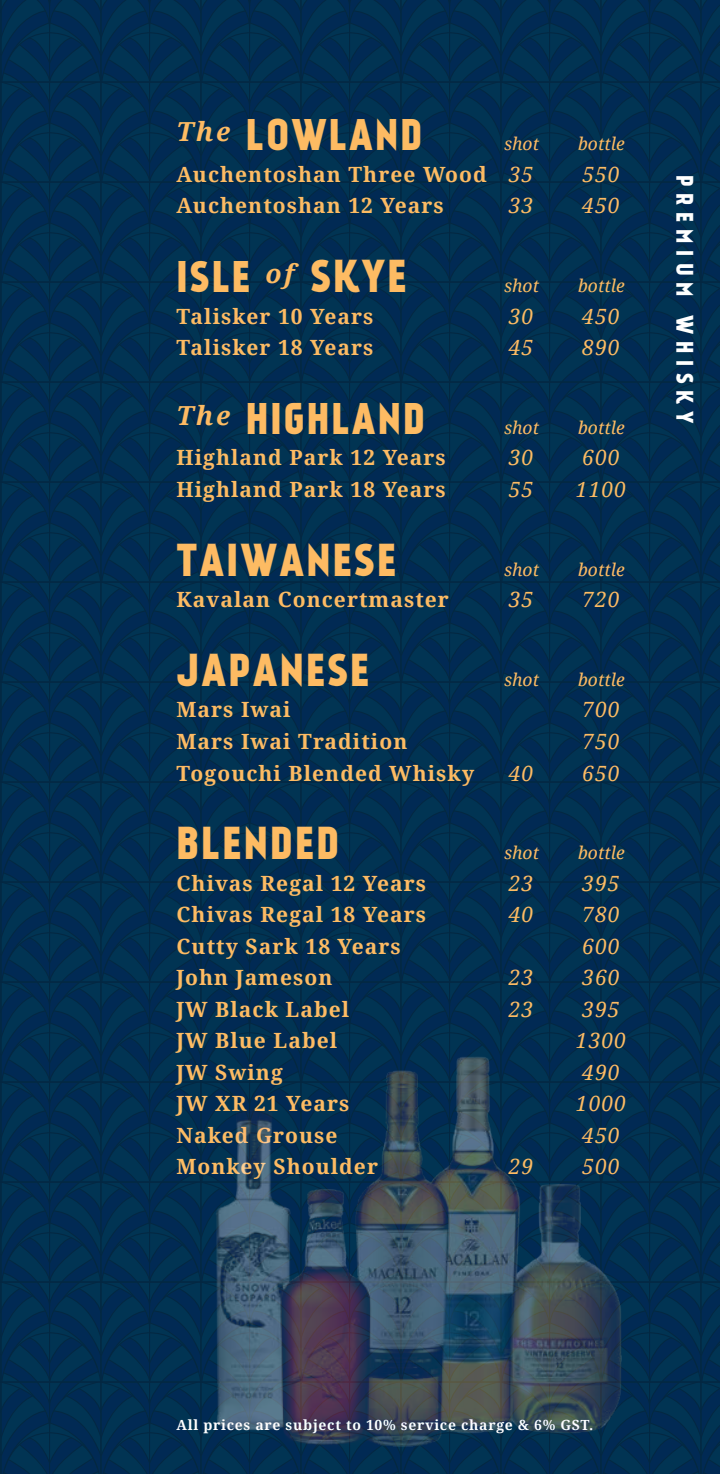
<style>
.page{position:relative;width:720px;height:1474px;background:#fff}
.page>*{position:absolute;margin:0;border:0;box-sizing:border-box;transform-origin:0 0}
.t1{font:43.75px "Kankin";letter-spacing:.05em;color:#fdbb63}
.t2{font:42px "Kankin";letter-spacing:.05em;color:#fdbb63}
.t3{font:22.75px "Kankin";letter-spacing:.3em;color:#fff}
.t4{font:700 21px "Droid Serif";letter-spacing:.05em;color:#fdbb63}
.t5{font:italic 21px "Droid Serif";letter-spacing:.05em;color:#fdbb63}
.t6{font:italic 17.5px "Droid Serif";color:#fdbb63}
.t7{font:700 14px "Droid Serif";letter-spacing:.05em;color:#fff}
.s1{font-weight:400;font-style:italic}
.s2{font-size:43.75px}
</style>
<div class="page">
<div style="left:0;top:0;width:719px;height:1473px;background:linear-gradient(to right,#012e51,#012e51)"></div>
<img style="left:121px;top:1045px;width:550px;height:428px">
<h2 class="t2" style="left:176px;top:109px;width:247px"><sup>The</sup> LOWLAND</h2>
<p class="t6" style="left:504px;top:132px;width:37px">shot</p>
<p class="t6" style="left:578px;top:132px;width:48px">bottle</p>
<p class="t4" style="left:176px;top:159px;width:358px">Auchentoshan Three Wood <span class="s1">35</span></p>
<p class="t5" style="left:582px;top:160px;width:39px">550</p>
<p class="t4" style="left:176px;top:191px;width:268px">Auchentoshan 12 Years</p>
<p class="t5" style="left:508px;top:191px;width:26px">33</p>
<p class="t5" style="left:582px;top:191px;width:39px">450</p>
<h2 class="t2" style="left:176px;top:251px;width:232px">ISLE <sup>of</sup> <span class="s2">SKYE</span></h2>
<p class="t6" style="left:504px;top:274px;width:37px">shot</p>
<p class="t6" style="left:578px;top:274px;width:48px">bottle</p>
<p class="t4" style="left:176px;top:301px;width:198px">Talisker 10 Years</p>
<p class="t5" style="left:508px;top:301px;width:26px">30</p>
<p class="t5" style="left:582px;top:301px;width:39px">450</p>
<p class="t4" style="left:176px;top:333px;width:198px">Talisker 18 Years</p>
<p class="t5" style="left:508px;top:333px;width:26px">45</p>
<p class="t5" style="left:582px;top:333px;width:39px">890</p>
<h2 class="t2" style="left:176px;top:393px;width:250px"><sup>The</sup> HIGHLAND</h2>
<p class="t6" style="left:504px;top:415px;width:37px">shot</p>
<p class="t6" style="left:578px;top:415px;width:48px">bottle</p>
<p class="t4" style="left:176px;top:443px;width:271px">Highland Park 12 Years</p>
<p class="t5" style="left:508px;top:443px;width:26px">30</p>
<p class="t5" style="left:582px;top:443px;width:39px">600</p>
<p class="t4" style="left:176px;top:474px;width:271px">Highland Park 18 Years</p>
<p class="t5" style="left:508px;top:475px;width:26px">55</p>
<p class="t5" style="left:575px;top:475px;width:52px">1100</p>
<h1 class="t1" style="left:176px;top:533px;width:221px">TAIWANESE</h1>
<p class="t6" style="left:504px;top:557px;width:37px">shot</p>
<p class="t6" style="left:578px;top:557px;width:48px">bottle</p>
<p class="t4" style="left:176px;top:585px;width:274px">Kavalan Concertmaster</p>
<p class="t5" style="left:508px;top:585px;width:26px">35</p>
<p class="t5" style="left:582px;top:585px;width:39px">720</p>
<h1 class="t1" style="left:176px;top:643px;width:194px">JAPANESE</h1>
<p class="t6" style="left:504px;top:667px;width:37px">shot</p>
<p class="t6" style="left:578px;top:667px;width:48px">bottle</p>
<p class="t4" style="left:176px;top:695px;width:116px">Mars Iwai</p>
<p class="t5" style="left:582px;top:695px;width:39px">700</p>
<p class="t4" style="left:176px;top:726px;width:232px">Mars Iwai Tradition</p>
<p class="t5" style="left:582px;top:727px;width:39px">750</p>
<p class="t4" style="left:176px;top:758px;width:299px">Togouchi Blended Whisky</p>
<p class="t5" style="left:508px;top:758px;width:26px">40</p>
<p class="t5" style="left:582px;top:758px;width:39px">650</p>
<h1 class="t1" style="left:176px;top:816px;width:164px">BLENDED</h1>
<p class="t6" style="left:504px;top:841px;width:37px">shot</p>
<p class="t6" style="left:578px;top:841px;width:48px">bottle</p>
<p class="t4" style="left:176px;top:868px;width:251px">Chivas Regal 12 Years</p>
<p class="t5" style="left:508px;top:868px;width:26px">23</p>
<p class="t5" style="left:582px;top:868px;width:39px">395</p>
<p class="t4" style="left:176px;top:900px;width:251px">Chivas Regal 18 Years</p>
<p class="t5" style="left:508px;top:900px;width:26px">40</p>
<p class="t5" style="left:582px;top:900px;width:39px">780</p>
<p class="t4" style="left:176px;top:931px;width:226px">Cutty Sark 18 Years</p>
<p class="t5" style="left:582px;top:931px;width:39px">600</p>
<p class="t4" style="left:176px;top:963px;width:157px">John Jameson</p>
<p class="t5" style="left:508px;top:963px;width:26px">23</p>
<p class="t5" style="left:582px;top:963px;width:39px">360</p>
<p class="t4" style="left:176px;top:994px;width:174px">JW Black Label</p>
<p class="t5" style="left:508px;top:994px;width:26px">23</p>
<p class="t5" style="left:582px;top:994px;width:39px">395</p>
<p class="t4" style="left:176px;top:1026px;width:162px">JW Blue Label</p>
<p class="t5" style="left:575px;top:1026px;width:52px">1300</p>
<p class="t4" style="left:176px;top:1057px;width:108px">JW Swing</p>
<p class="t5" style="left:582px;top:1057px;width:39px">490</p>
<p class="t4" style="left:176px;top:1089px;width:174px">JW XR 21 Years</p>
<p class="t5" style="left:575px;top:1089px;width:52px">1000</p>
<p class="t4" style="left:176px;top:1120px;width:162px">Naked Grouse</p>
<p class="t5" style="left:582px;top:1120px;width:39px">450</p>
<p class="t4" style="left:176px;top:1152px;width:203px">Monkey Shoulder</p>
<p class="t5" style="left:508px;top:1152px;width:26px">29</p>
<p class="t5" style="left:582px;top:1152px;width:39px">500</p>
<p class="t3" style="left:698px;top:175px;width:250px;rotate:90deg">PREMIUM WHISKY</p>
<p class="t7" style="left:176px;top:1415px;width:418px">All prices are subject to 10% service charge &amp; 6% GST.</p>
</div>
